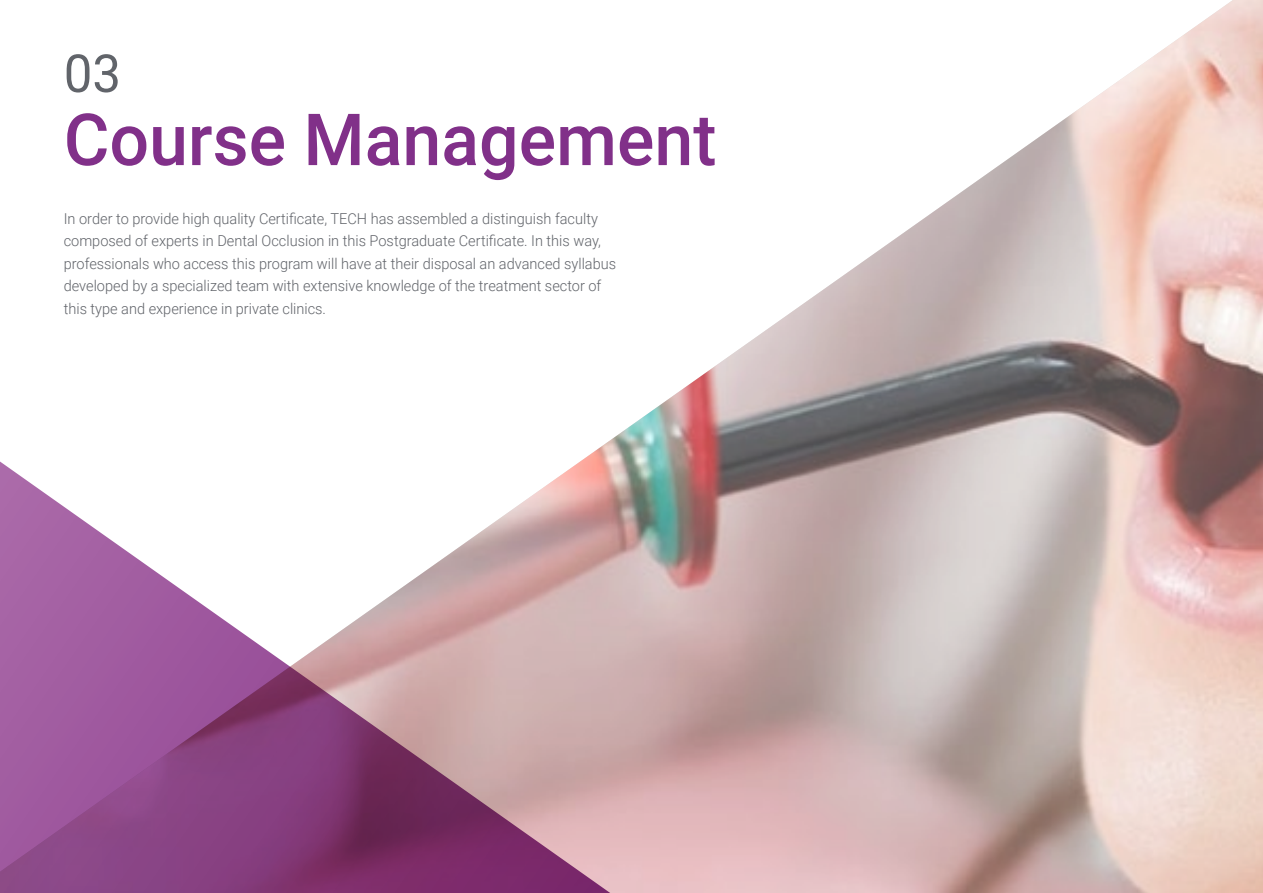
<style>
.page{position:relative;width:1263px;height:893px;background:#fff}
.page>*{position:absolute;margin:0;border:0;box-sizing:border-box;transform-origin:0 0}
.t1{font:500 72px "Roboto";color:#813089}
.t2{font:52.5px "Roboto";color:#61646a}
.t3{font:300 15px/22.5px "Roboto";color:#61646a}
</style>
<div class="page">
<img style="left:602px;top:0;width:661px;height:893px">
<svg style="left:0;top:446px;width:640px;height:447px"></svg>
<h2 class="t2" style="left:64px;top:37px;width:59px">03</h2>
<h1 class="t1" style="left:64px;top:89px;width:654px">Course Management</h1>
<p class="t3" style="left:64px;top:207px;width:554px">In order to provide high quality Certificate, TECH has assembled a distinguish faculty composed of experts in Dental Occlusion in this Postgraduate Certificate. In this way, professionals who access this program will have at their disposal an advanced syllabus developed by a specialized team with extensive knowledge of the treatment sector of this type and experience in private clinics.</p>
</div>
